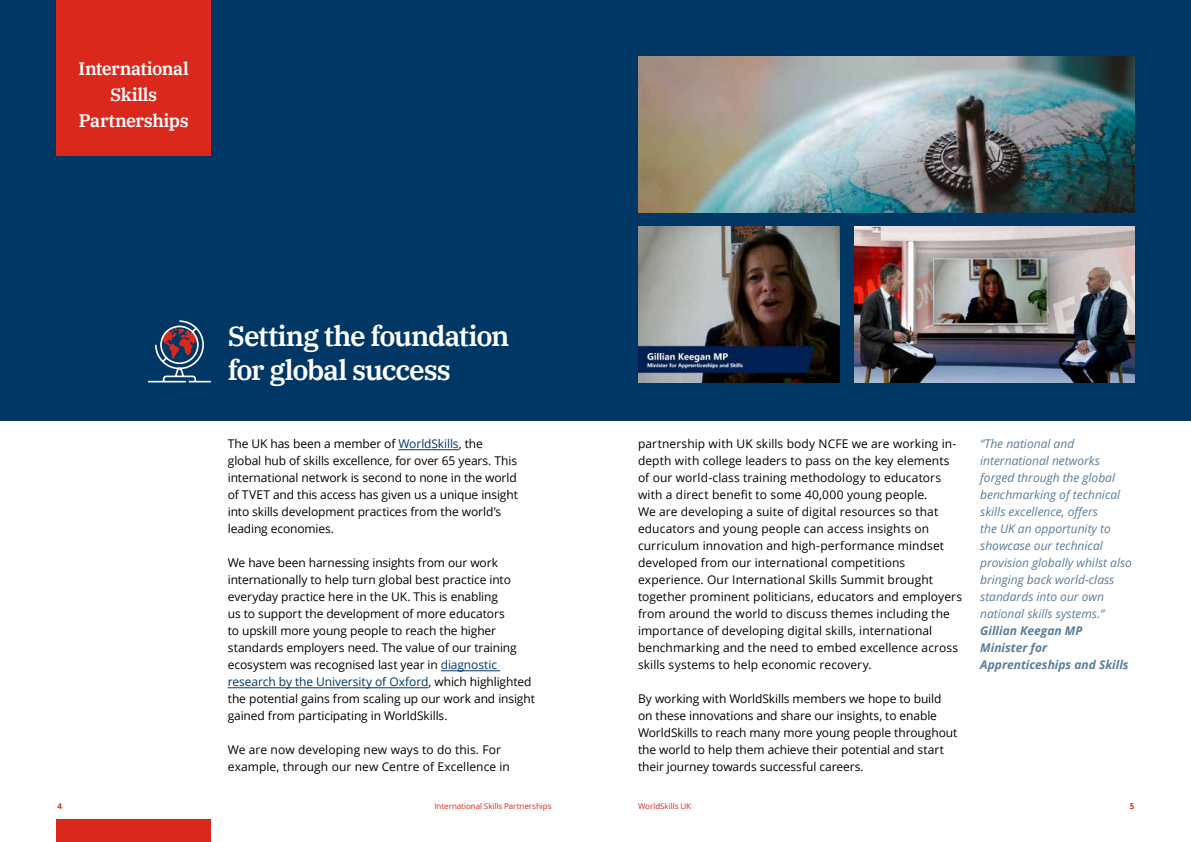
<style>
.page{position:relative;width:1191px;height:842px;background:#fff}
.page>*{position:absolute;margin:0;border:0;box-sizing:border-box;transform-origin:0 0}
.t1{font:600 28px/33.6px "IBM Plex Serif";letter-spacing:-.04em;color:#fff}
.t2{font:600 18px/26px "IBM Plex Serif";letter-spacing:-.02em;color:#fff;text-align:center}
.t3{font:12px/17px "Open Sans";color:#000}
.t4{font:italic 12px/17px "Open Sans";color:#597d9a}
.t5{font:italic 700 12px/17px "Open Sans";color:#597d9a}
.t6{font:8px "Open Sans";letter-spacing:-.005em;color:#da291c}
.t7{font:700 8px "Open Sans";color:#da291c}
.s1{color:#003764}
</style>
<div class="page">
<div style="left:0;top:0;width:595px;height:421px;background:#003764"></div>
<div style="left:595px;top:0;width:596px;height:421px;background:#003764"></div>
<hr style="left:398px;top:450px;width:61px;height:1px;background:#003764">
<hr style="left:441px;top:671px;width:59px;height:1px;background:#003764">
<hr style="left:228px;top:688px;width:200px;height:1px;background:#003764">
<div style="left:57px;top:0;width:154px;height:155px;background:#da291c"></div>
<div style="left:57px;top:819px;width:154px;height:23px;background:#da291c"></div>
<svg style="left:147px;top:320px;width:64px;height:63px"></svg>
<img style="left:854px;top:227px;width:280px;height:155px">
<img style="left:638px;top:227px;width:202px;height:155px">
<img style="left:638px;top:57px;width:496px;height:155px">
<h2 class="t2" style="left:79px;top:54px;width:112px">International<br>Skills<br>Partnerships</h2>
<h1 class="t1" style="left:228px;top:317px;width:283px">Setting the foundation for global success</h1>
<p class="t3" style="left:228px;top:435px;width:292px">The UK has been a member of <span class="s1">WorldSkills</span>, the global hub of skills excellence, for over 65 years. This international network is second to none in the world of TVET and this access has given us a unique insight into skills development practices from the world’s leading economies.</p>
<p class="t3" style="left:228px;top:554px;width:309px">We have been harnessing insights from our work internationally to help turn global best practice into everyday practice here in the UK. This is enabling<br>us to support the development of more educators<br>to upskill more young people to reach the higher standards employers need. The value of our training ecosystem was recognised last year in <span class="s1">diagnostic research by the University of Oxford</span>, which highlighted the potential gains from scaling up our work and insight gained from participating in WorldSkills.</p>
<p class="t3" style="left:228px;top:741px;width:284px">We are now developing new ways to do this. For example, through our new Centre of Excellence in</p>
<p class="t3" style="left:638px;top:435px;width:325px">partnership with UK skills body NCFE we are working in&shy;depth with college leaders to pass on the key elements of our world-class training methodology to educators with a direct benefit to some 40,000 young people.<br>We are developing a suite of digital resources so that educators and young people can access insights on curriculum innovation and high-performance mindset developed from our international competitions experience. Our International Skills Summit brought together prominent politicians, educators and employers from around the world to discuss themes including the importance of developing digital skills, international benchmarking and the need to embed excellence across skills systems to help economic recovery.</p>
<p class="t3" style="left:638px;top:690px;width:321px">By working with WorldSkills members we hope to build on these innovations and share our insights, to enable WorldSkills to reach many more young people throughout the world to help them achieve their potential and start their journey towards successful careers.</p>
<p class="t4" style="left:980px;top:435px;width:153px">“The national and international networks forged through the global benchmarking of technical skills excellence, offers<br>the UK an opportunity to showcase our technical provision globally whilst also bringing back world-class standards into our own national skills systems.“</p>
<p class="t5" style="left:980px;top:622px;width:150px">Gillian Keegan MP<br>Minister for<br>Apprenticeships and Skills</p>
<p class="t7" style="left:58px;top:801px;width:6px">4</p>
<p class="t6" style="left:434px;top:801px;width:119px">International Skills Partnerships</p>
<p class="t6" style="left:638px;top:801px;width:54px">WorldSkills UK</p>
<p class="t7" style="left:1129px;top:801px;width:6px">5</p>
</div>
